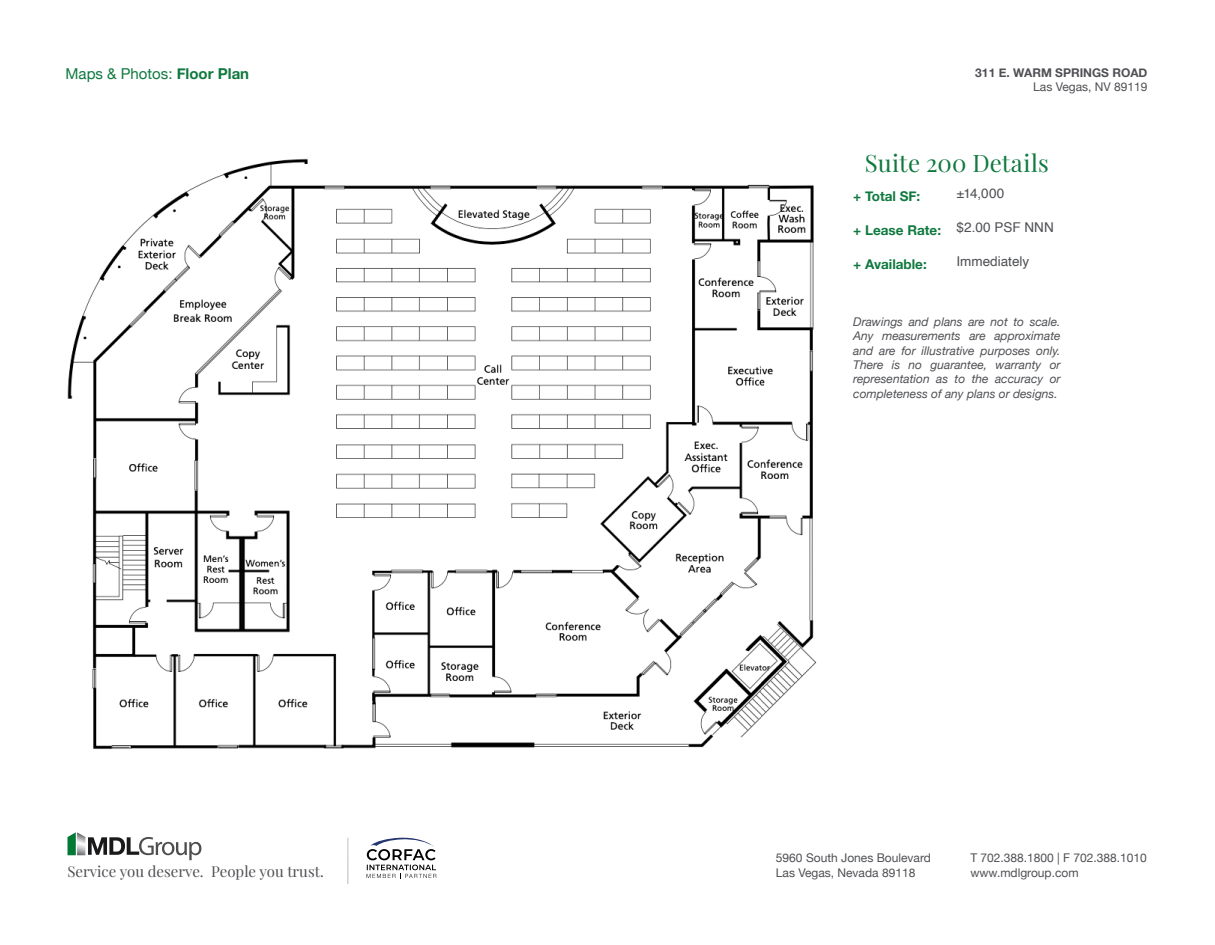
<style>
.page{position:relative;width:1215px;height:945px;background:#fff}
.page>*{position:absolute;margin:0;border:0;box-sizing:border-box;transform-origin:0 0}
.t1{font:24px "Playfair Display";letter-spacing:.005em;color:#0f793f}
.t2{font:15px "Playfair Display";color:#4f5054}
.t3{font:15px "Helvetica Neue";color:#0f793f}
.t4{font:700 13.5px "Helvetica Neue";color:#0f793f}
.t5{font:13.5px "Helvetica";color:#4f5054}
.t6{font:italic 12px/14.4px "Helvetica Neue";color:#4f5054;text-align:justify}
.t7{font:12px/14.4px "Helvetica Neue";color:#4f5054}
.t8{font:700 12px "Helvetica Neue";color:#4f5054}
.s1{font-weight:700}
</style>
<div class="page">
<svg style="left:68px;top:832px;width:133px;height:28px"></svg>
<svg style="left:367px;top:838px;width:69px;height:41px"></svg>
<hr style="left:347px;top:838px;width:1px;height:46px;background:#4e4e4e">
<img style="left:67px;top:158px;width:750px;height:592px">
<p class="t3" style="left:66px;top:62px;width:185px">Maps &amp; Photos: <span class="s1">Floor Plan</span></p>
<p class="t8" style="left:975px;top:63px;width:174px">311 E. WARM SPRINGS ROAD</p>
<p class="t7" style="left:1033px;top:81px;width:116px">Las Vegas, NV 89119</p>
<h1 class="t1" style="left:865px;top:144px;width:186px">Suite 200 Details</h1>
<p class="t4" style="left:853px;top:186px;width:69px">+ Total SF:</p>
<p class="t5" style="left:957px;top:183px;width:49px">±14,000</p>
<p class="t4" style="left:853px;top:219px;width:202px">+ Lease Rate: <sup>$2.00</sup> <sup>PSF</sup> <sup>NNN</sup></p>
<p class="t4" style="left:853px;top:253px;width:75px">+ Available:</p>
<p class="t5" style="left:957px;top:250px;width:74px">Immediately</p>
<p class="t6" style="left:853px;top:315px;width:209px">Drawings and plans are not to scale.<br>Any measurements are approximate and are for illustrative purposes only.<br>There is no guarantee, warranty or representation as to the accuracy or completeness of any plans or designs.</p>
<p class="t2" style="left:68px;top:859px;width:258px">Service you deserve. People you trust.</p>
<p class="t7" style="left:776px;top:852px;width:156px">5960 South Jones Boulevard<br>Las Vegas, Nevada 89118</p>
<p class="t7" style="left:970px;top:852px;width:178px">T 702.388.1800 | F 702.388.1010 www.mdlgroup.com</p>
</div>
